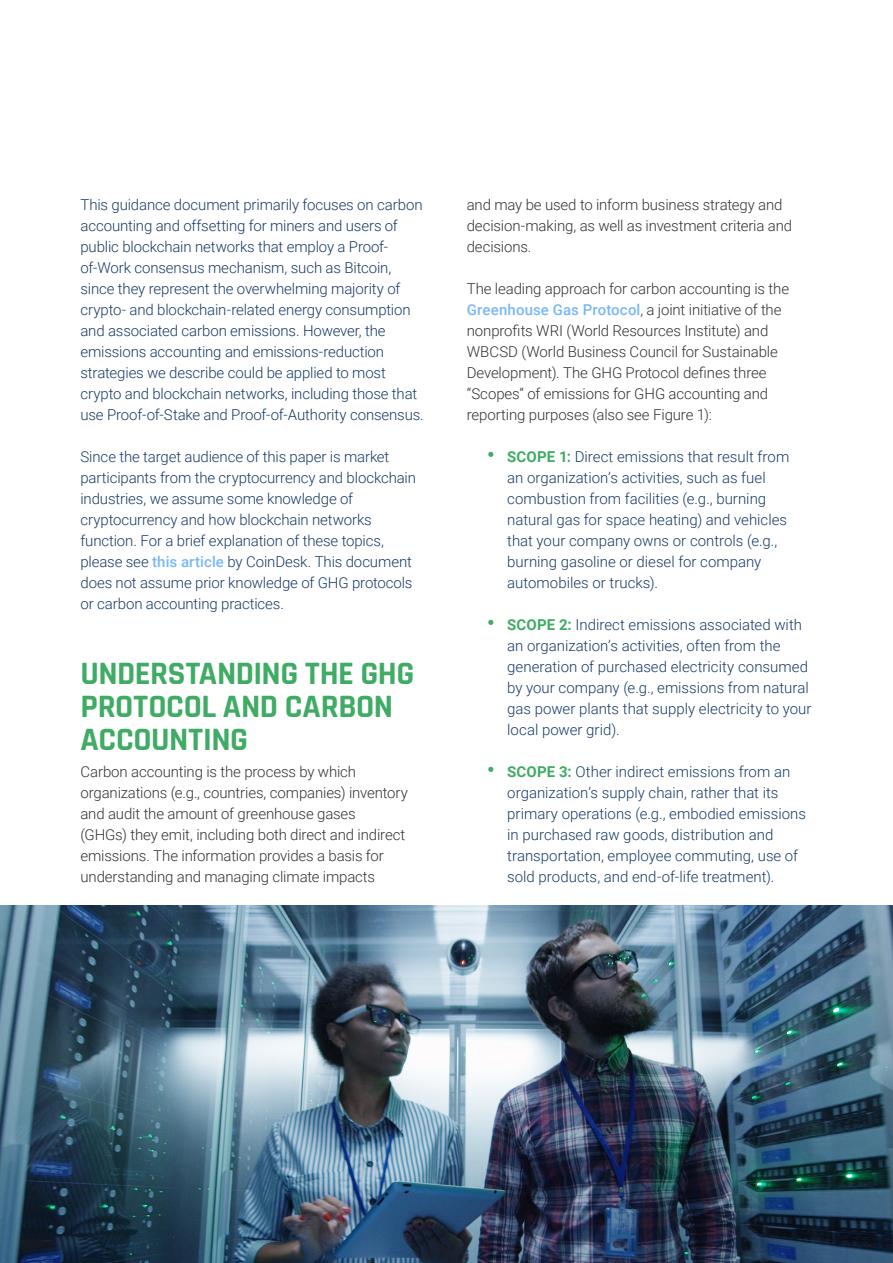
<style>
.page{position:relative;width:893px;height:1263px;background:#fff}
.page>*{position:absolute;margin:0;border:0;box-sizing:border-box;transform-origin:0 0}
.t1{font:700 33px/33px "Rajdhani";letter-spacing:-.015em;color:#3fab64}
.t2{font:300 15px/21px "Roboto";letter-spacing:-.005em;color:#183b66}
.t3{font:300 15px/21px "Roboto";letter-spacing:-.01em;color:#333}
.s1{font-weight:500;color:#7ab7f8}
.s2{font-weight:700;font-size:21px;color:#3fab64}
.s3{font-weight:700;color:#3fab64}
</style>
<div class="page">
<img style="left:0;top:905px;width:893px;height:358px">
<p class="t2" style="left:80px;top:194px;width:345px">This guidance document primarily focuses on carbon accounting and offsetting for miners and users of public blockchain networks that employ a Proof&shy;of-Work consensus mechanism, such as Bitcoin, since they represent the overwhelming majority of crypto- and blockchain-related energy consumption and associated carbon emissions. However, the emissions accounting and emissions-reduction strategies we describe could be applied to most crypto and blockchain networks, including those that use Proof-of-Stake and Proof-of-Authority consensus.</p>
<p class="t2" style="left:80px;top:446px;width:337px">Since the target audience of this paper is market participants from the cryptocurrency and blockchain industries, we assume some knowledge of cryptocurrency and how blockchain networks function. For a brief explanation of these topics, please see <span class="s1">this article</span> by CoinDesk. This document does not assume prior knowledge of GHG protocols or carbon accounting practices.</p>
<h1 class="t1" style="left:80px;top:658px;width:335px">UNDERSTANDING THE GHG<br>PROTOCOL AND CARBON<br>ACCOUNTING</h1>
<p class="t3" style="left:80px;top:761px;width:329px">Carbon accounting is the process by which organizations (e.g., countries, companies) inventory and audit the amount of greenhouse gases<br>(GHGs) they emit, including both direct and indirect emissions. The information provides a basis for understanding and managing climate impacts</p>
<p class="t3" style="left:467px;top:194px;width:327px">and may be used to inform business strategy and decision-making, as well as investment criteria and decisions.</p>
<p class="t3" style="left:467px;top:278px;width:324px">The leading approach for carbon accounting is the <span class="s1">Greenhouse Gas Protocol</span>, a joint initiative of the nonprofits WRI (World Resources Institute) and WBCSD (World Business Council for Sustainable Development). The GHG Protocol defines three “Scopes” of emissions for GHG accounting and reporting purposes (also see Figure 1):</p>
<p class="t2" style="left:507px;top:446px;width:284px;text-indent:-20px"><span class="s2">•</span> <span class="s3">SCOPE 1:</span> Direct emissions that result from an organization’s activities, such as fuel combustion from facilities (e.g., burning natural gas for space heating) and vehicles that your company owns or controls (e.g., burning gasoline or diesel for company automobiles or trucks).</p>
<p class="t2" style="left:507px;top:614px;width:306px;text-indent:-20px"><span class="s2">•</span> <span class="s3">SCOPE 2:</span> Indirect emissions associated with an organization’s activities, often from the generation of purchased electricity consumed by your company (e.g., emissions from natural gas power plants that supply electricity to your local power grid).</p>
<p class="t2" style="left:507px;top:761px;width:300px;text-indent:-20px"><span class="s2">•</span> <span class="s3">SCOPE 3:</span> Other indirect emissions from an organization’s supply chain, rather that its primary operations (e.g., embodied emissions in purchased raw goods, distribution and transportation, employee commuting, use of sold products, and end-of-life treatment).</p>
</div>
